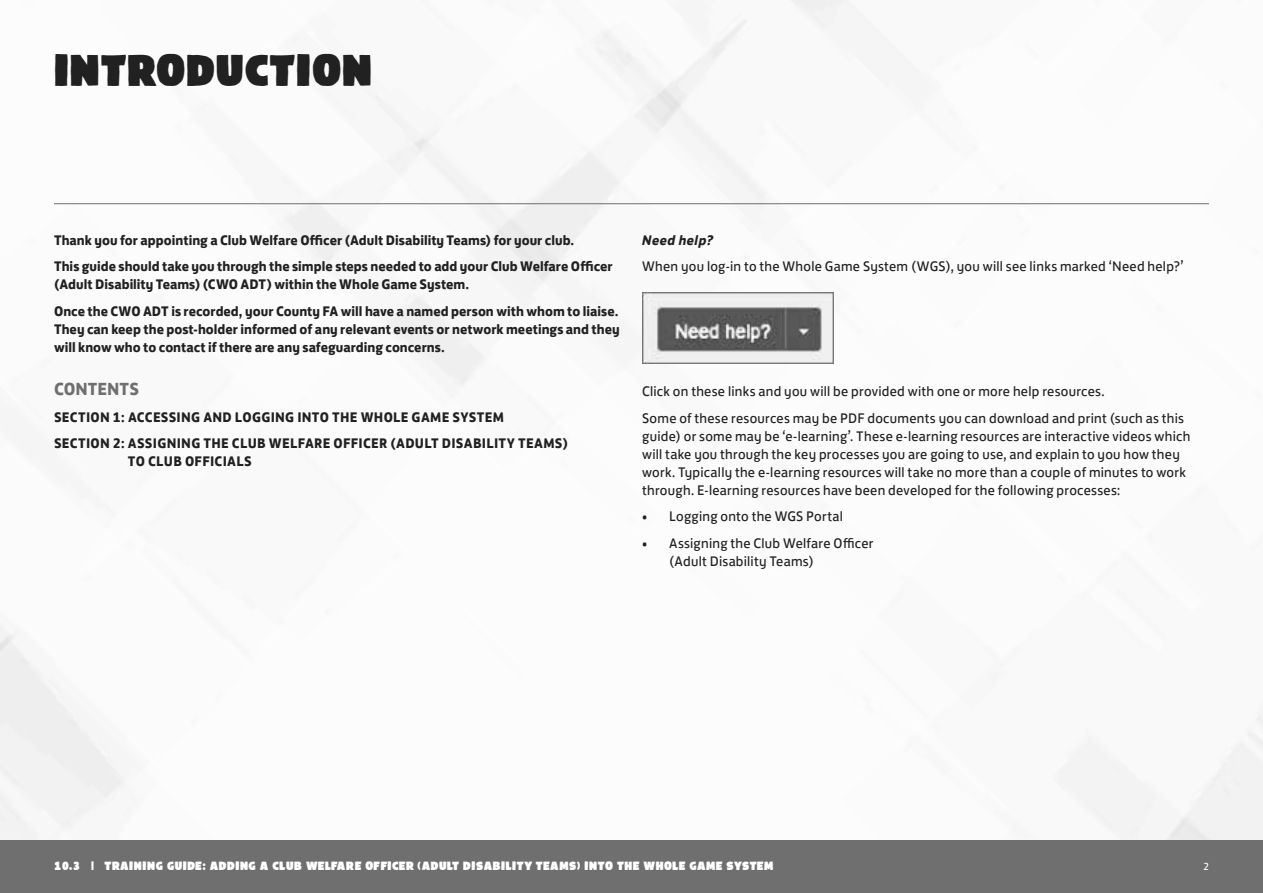
<style>
.page{position:relative;width:1263px;height:893px;background:#fff}
.page>*{position:absolute;margin:0;border:0;box-sizing:border-box;transform-origin:0 0}
.t1{font:39px "FA Brush";color:#212121}
.t2{font:700 18px "FS Jack";color:#6f6f6f}
.t3{font:14.25px/18px "FS Jack";letter-spacing:.02em;color:#212121}
.t4{font:700 14.25px/26.5px "FS Jack";color:#212121}
.t5{font:700 14.25px/26.5px "FS Jack";letter-spacing:.02em;color:#212121}
.t6{font:italic 700 14.25px "FS Jack";letter-spacing:.02em;color:#212121}
.t7{font:10.5px "FA Brush";letter-spacing:.03em;color:#fff}
.t8{font:10.5px "FS Jack";color:#fff}
</style>
<div class="page">
<img style="left:642px;top:292px;width:191px;height:71px">
<hr style="left:54px;top:203px;width:1155px;height:1px;background:#6f6f6f">
<div style="left:0;top:840px;width:1263px;height:53px;background:#6f6f6f"></div>
<h1 class="t1" style="left:54px;top:54px;width:321px">INTRODUCTION</h1>
<p class="t4" style="left:54px;top:225px;width:560px">Thank you for appointing a Club Welfare Officer (Adult Disability Teams) for your club.<br>This guide should take you through the simple steps needed to add your Club Welfare Officer</p>
<p class="t4" style="left:54px;top:270px;width:566px">(Adult Disability Teams) (CWO ADT) within the Whole Game System.<br>Once the CWO ADT is recorded, your County FA will have a named person with whom to liaise.</p>
<p class="t4" style="left:54px;top:319px;width:567px;line-height:18px">They can keep the post-holder informed of any relevant events or network meetings and they will know who to contact if there are any safeguarding concerns.</p>
<p class="t2" style="left:54px;top:374px;width:86px">CONTENTS</p>
<p class="t5" style="left:54px;top:402px;width:516px">SECTION 1: ACCESSING AND LOGGING INTO THE WHOLE GAME SYSTEM<br>SECTION 2: ASSIGNING THE CLUB WELFARE OFFICER (ADULT DISABILITY TEAMS)</p>
<p class="t5" style="left:128px;top:447px;width:125px">TO CLUB OFFICIALS</p>
<p class="t6" style="left:642px;top:228px;width:73px">Need help?</p>
<p class="t3" style="left:642px;top:256px;width:543px">When you log-in to the Whole Game System (WGS), you will see links marked ‘Need help?’</p>
<p class="t3" style="left:642px;top:377px;width:543px;line-height:26.5px">Click on these links and you will be provided with one or more help resources.<br>Some of these resources may be PDF documents you can download and print (such as this</p>
<p class="t3" style="left:642px;top:426px;width:550px">guide) or some may be ‘e-learning’. These e-learning resources are interactive videos which will take you through the key processes you are going to use, and explain to you how they work. Typically the e-learning resources will take no more than a couple of minutes to work through. E-learning resources have been developed for the following processes:</p>
<p class="t3" style="left:642px;top:506px;width:202px">• Logging onto the WGS Portal</p>
<p class="t3" style="left:669px;top:533px;width:206px;text-indent:-27px">• Assigning the Club Welfare Officer (Adult Disability Teams)</p>
<p class="t7" style="left:54px;top:862px;width:721px">10.3 | TRAINING GUIDE: ADDING A CLUB WELFARE OFFICER (ADULT DISABILITY TEAMS) INTO THE WHOLE GAME SYSTEM</p>
<p class="t8" style="left:1203px;top:858px;width:7px">2</p>
</div>
